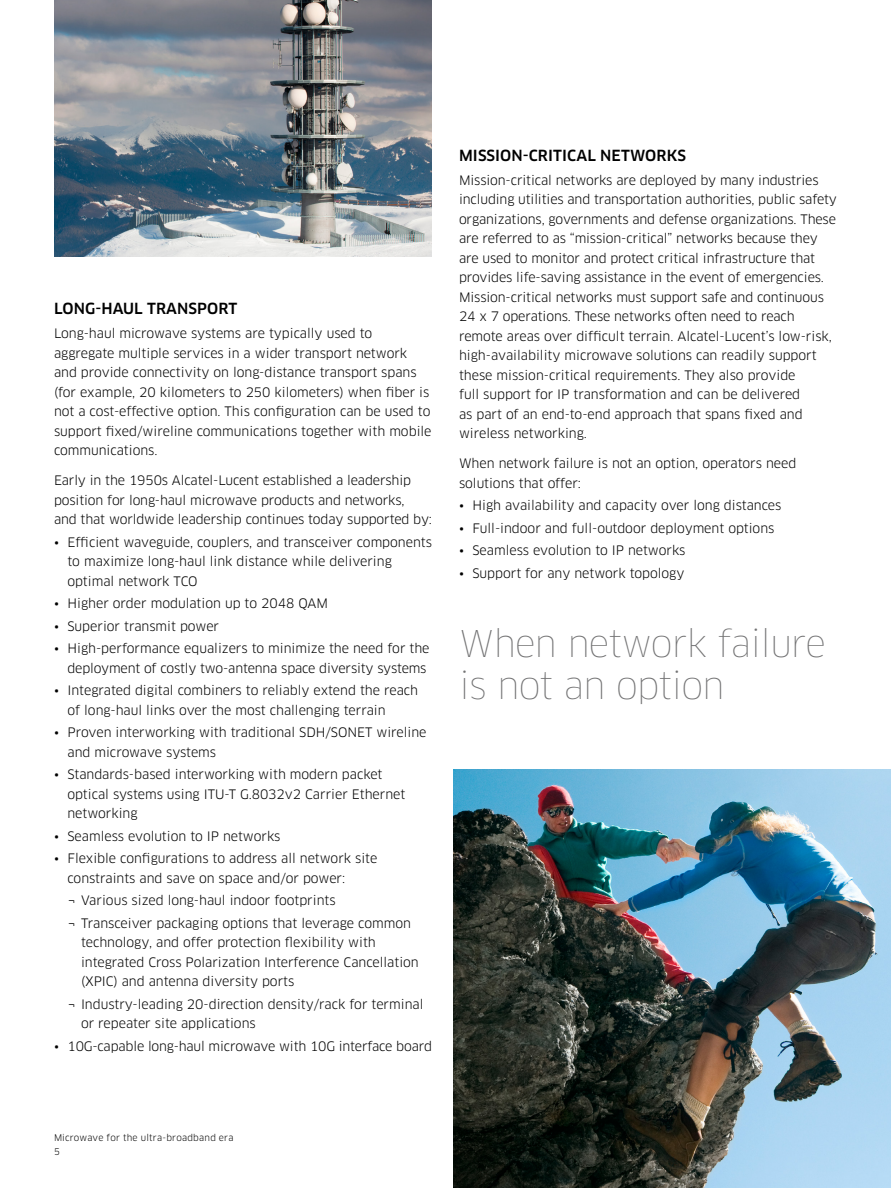
<style>
.page{position:relative;width:891px;height:1188px;background:#fff}
.page>*{position:absolute;margin:0;border:0;box-sizing:border-box;transform-origin:0 0}
.t1{font:100 36px/42px "Clan OT";letter-spacing:-.02em;color:#727273}
.t2{font:500 15px "Clan OT";letter-spacing:.005em;color:#000}
.t3{font:12.75px/19.5px "Clan OT";letter-spacing:-.005em;color:#000}
.t4{font:9px/13.5px "Clan OT";letter-spacing:.02em;color:#000}
</style>
<div class="page">
<img style="left:54px;top:0;width:378px;height:256px">
<img style="left:454px;top:770px;width:437px;height:418px">
<p class="t2" style="left:54px;top:300px;width:185px">LONG-HAUL TRANSPORT</p>
<p class="t3" style="left:54px;top:324px;width:379px">Long-haul microwave systems are typically used to aggregate multiple services in a wider transport network and provide connectivity on long-distance transport spans (for example, 20 kilometers to 250 kilometers) when fiber is not a cost-effective option. This configuration can be used to support fixed/wireline communications together with mobile communications.</p>
<p class="t3" style="left:54px;top:471px;width:380px">Early in the 1950s Alcatel-Lucent established a leadership position for long-haul microwave products and networks,<br>and that worldwide leadership continues today supported by:</p>
<p class="t3" style="left:68px;top:532px;width:366px;text-indent:-14px">• Efficient waveguide, couplers, and transceiver components to maximize long-haul link distance while delivering optimal network TCO</p>
<p class="t3" style="left:54px;top:594px;width:276px">• Higher order modulation up to 2048 QAM</p>
<p class="t3" style="left:54px;top:616px;width:167px">• Superior transmit power</p>
<p class="t3" style="left:54px;top:639px;width:377px;text-align:right">• High-performance equalizers to minimize the need for the deployment of costly two-antenna space diversity systems</p>
<p class="t3" style="left:68px;top:681px;width:352px;text-indent:-14px">• Integrated digital combiners to reliably extend the reach of long-haul links over the most challenging terrain</p>
<p class="t3" style="left:68px;top:723px;width:361px;text-indent:-14px">• Proven interworking with traditional SDH/SONET wireline and microwave systems</p>
<p class="t3" style="left:68px;top:765px;width:339px;text-indent:-14px">• Standards-based interworking with modern packet optical systems using ITU-T G.8032v2 Carrier Ethernet networking</p>
<p class="t3" style="left:54px;top:826px;width:228px">• Seamless evolution to IP networks</p>
<p class="t3" style="left:68px;top:849px;width:311px;text-indent:-14px">• Flexible configurations to address all network site constraints and save on space and/or power:</p>
<p class="t3" style="left:68px;top:889px;width:345px;line-height:22.5px">¬ Various sized long-haul indoor footprints<br>¬ Transceiver packaging options that leverage common</p>
<p class="t3" style="left:81px;top:933px;width:339px">technology, and offer protection flexibility with integrated Cross Polarization Interference Cancellation (XPIC) and antenna diversity ports</p>
<p class="t3" style="left:81px;top:994px;width:344px;text-indent:-14px">¬ Industry-leading 20-direction density/rack for terminal or repeater site applications</p>
<p class="t3" style="left:54px;top:1036px;width:379px">• 10G-capable long-haul microwave with 10G interface board</p>
<p class="t2" style="left:459px;top:146px;width:228px">MISSION-CRITICAL NETWORKS</p>
<p class="t3" style="left:459px;top:170px;width:380px">Mission-critical networks are deployed by many industries including utilities and transportation authorities, public safety organizations, governments and defense organizations. These are referred to as “mission-critical” networks because they are used to monitor and protect critical infrastructure that provides life-saving assistance in the event of emergencies.<br>Mission-critical networks must support safe and continuous 24 x 7 operations. These networks often need to reach remote areas over difficult terrain. Alcatel-Lucent’s low-risk, high-availability microwave solutions can readily support these mission-critical requirements. They also provide<br>full support for IP transformation and can be delivered<br>as part of an end-to-end approach that spans fixed and wireless networking.</p>
<p class="t3" style="left:459px;top:454px;width:339px">When network failure is not an option, operators need solutions that offer:</p>
<p class="t3" style="left:459px;top:496px;width:324px">• High availability and capacity over long distances</p>
<p class="t3" style="left:459px;top:518px;width:317px">• Full-indoor and full-outdoor deployment options</p>
<p class="t3" style="left:459px;top:541px;width:228px">• Seamless evolution to IP networks</p>
<p class="t3" style="left:459px;top:563px;width:227px">• Support for any network topology</p>
<h1 class="t1" style="left:459px;top:623px;width:369px">When network failure is not an option</h1>
<p class="t4" style="left:54px;top:1131px;width:181px">Microwave for the ultra-broadband era<br>5</p>
</div>
